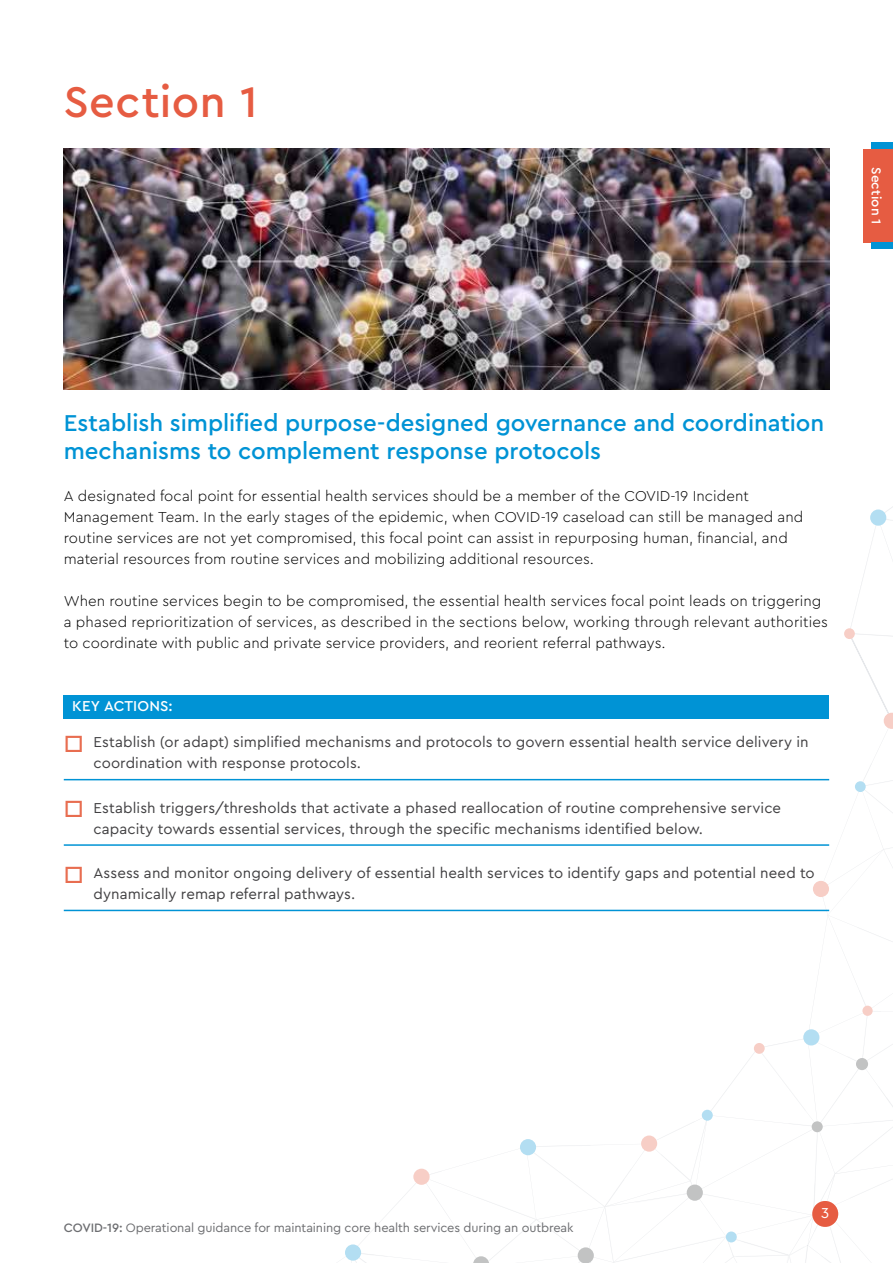
<style>
.page{position:relative;width:893px;height:1263px;background:#fff}
.page>*{position:absolute;margin:0;border:0;box-sizing:border-box;transform-origin:0 0}
.t1{font:500 45px "Cera Pro";letter-spacing:.01em;color:#e65c42}
.t2{font:500 24px/28.8px "Cera Pro";color:#0093d5}
.t3{font:300 15px/21px "Cera Pro";letter-spacing:.005em;color:#000}
.t4{font:15px/21px "Cera Pro";letter-spacing:.005em;color:#414042}
.t5{font:500 15px "Cera Pro";letter-spacing:.005em;color:#fff}
.t6{font:15px "Cera Pro";color:#fff}
.t7{font:500 13.5px "Cera Pro";letter-spacing:.01em;color:#fff}
.t8{font:12.75px "Cera Pro";letter-spacing:-.01em;color:#6d6e71}
.s1{font-weight:500}
</style>
<div class="page">
<svg style="left:257px;top:506px;width:636px;height:757px"></svg>
<svg style="left:345px;top:1244px;width:16px;height:17px"></svg>
<div style="left:856px;top:1058px;width:12px;height:12px;background:#c2c3c3;border-radius:50%"></div>
<div style="left:862px;top:1006px;width:11px;height:10px;background:#f7cec6;border-radius:50%"></div>
<div style="left:813px;top:881px;width:16px;height:16px;background:#f7cec6;border-radius:50%"></div>
<svg style="left:870px;top:509px;width:16px;height:17px"></svg>
<div style="left:803px;top:1029px;width:16px;height:16px;background:#b3def2;border-radius:50%"></div>
<svg style="left:641px;top:1135px;width:16px;height:17px"></svg>
<svg style="left:413px;top:1169px;width:17px;height:16px"></svg>
<div style="left:578px;top:1247px;width:16px;height:16px;background:#c2c3c3;border-radius:50%"></div>
<div style="left:702px;top:1110px;width:11px;height:11px;background:#b3def2;border-radius:50%"></div>
<div style="left:726px;top:1231px;width:11px;height:11px;background:#b3def2;border-radius:50%"></div>
<div style="left:812px;top:1121px;width:11px;height:11px;background:#c2c3c3;border-radius:50%"></div>
<div style="left:812px;top:1201px;width:26px;height:26px;background:#e65c42;border-radius:50%"></div>
<img style="left:64px;top:149px;width:765px;height:241px">
<div style="left:863px;top:149px;width:30px;height:93px;background:#e65c42"></div>
<div style="left:64px;top:695px;width:765px;height:23px;background:#0093d5"></div>
<hr style="left:64px;top:779px;width:765px;height:1px;background:#0093d5">
<hr style="left:64px;top:728px;width:765px;height:2px;background:#fff">
<hr style="left:64px;top:844px;width:765px;height:2px;background:#0093d5">
<hr style="left:64px;top:794px;width:765px;height:1px;background:#fff">
<hr style="left:64px;top:910px;width:765px;height:1px;background:#0093d5">
<hr style="left:64px;top:859px;width:765px;height:2px;background:#fff">
<div style="left:872px;top:142px;width:21px;height:7px;background:#0093d5"></div>
<div style="left:872px;top:242px;width:21px;height:7px;background:#0093d5"></div>
<h1 class="t1" style="left:64px;top:72px;width:195px">Section 1</h1>
<p class="t7" style="left:885px;top:167px;width:59px;rotate:90deg">Section 1</p>
<h2 class="t2" style="left:64px;top:407px;width:762px">Establish simplified purpose-designed governance and coordination mechanisms to complement response protocols</h2>
<p class="t3" style="left:64px;top:485px;width:741px">A designated focal point for essential health services should be a member of the COVID-19 Incident Management Team. In the early stages of the epidemic, when COVID-19 caseload can still be managed and routine services are not yet compromised, this focal point can assist in repurposing human, financial, and material resources from routine services and mobilizing additional resources.</p>
<p class="t3" style="left:64px;top:590px;width:766px">When routine services begin to be compromised, the essential health services focal point leads on triggering a phased reprioritization of services, as described in the sections below, working through relevant authorities to coordinate with public and private service providers, and reorient referral pathways.</p>
<p class="t5" style="left:72px;top:696px;width:102px">KEY ACTIONS:</p>
<p class="t4" style="left:94px;top:731px;width:717px">Establish (or adapt) simplified mechanisms and protocols to govern essential health service delivery in coordination with response protocols.</p>
<p class="t4" style="left:94px;top:796px;width:689px">Establish triggers/thresholds that activate a phased reallocation of routine comprehensive service capacity towards essential services, through the specific mechanisms identified below.</p>
<p class="t4" style="left:94px;top:862px;width:723px">Assess and monitor ongoing delivery of essential health services to identify gaps and potential need to dynamically remap referral pathways.</p>
<p class="t8" style="left:64px;top:1219px;width:511px"><span class="s1">COVID-19:</span> Operational guidance for maintaining core health services during an outbreak</p>
<p class="t6" style="left:821px;top:1203px;width:10px">3</p>
</div>
